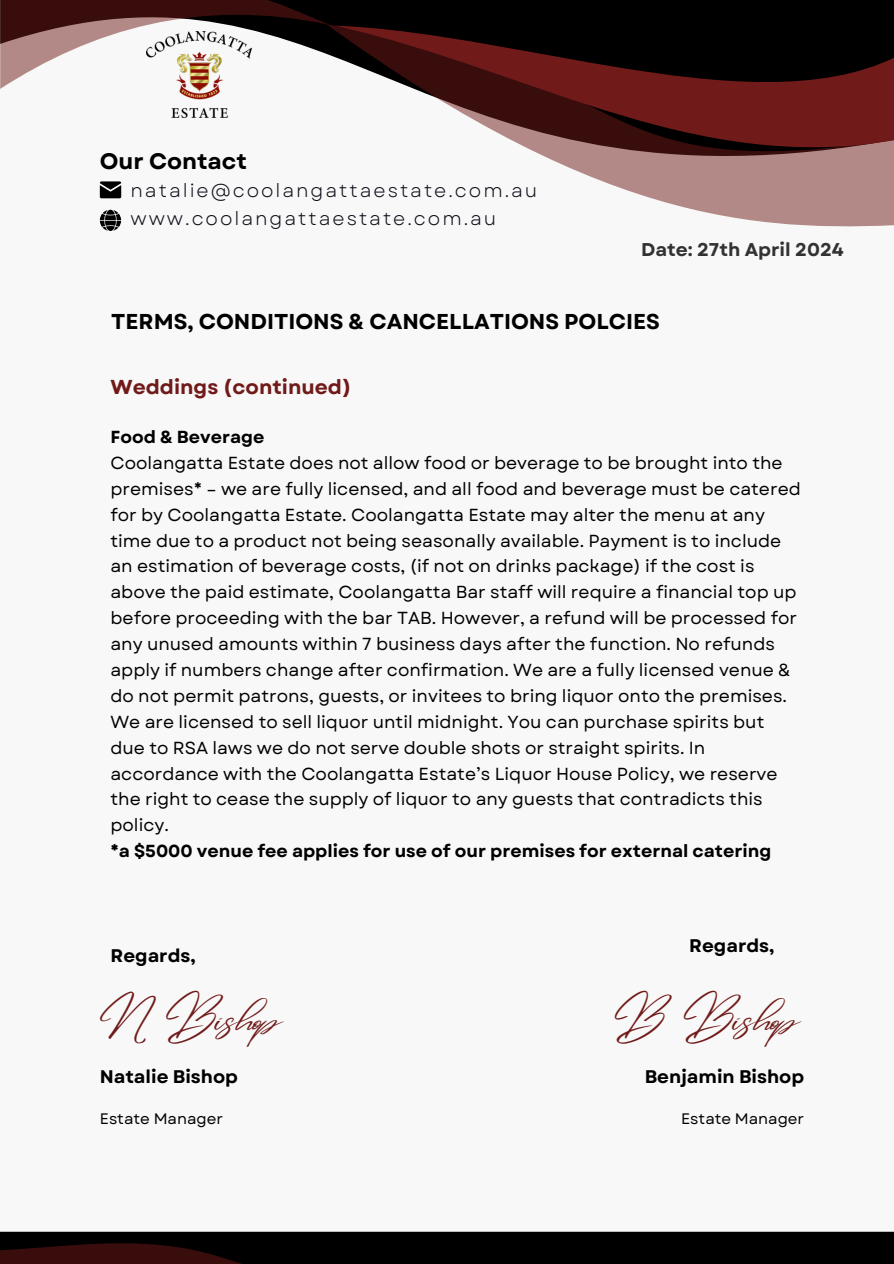
<style>
.page{position:relative;width:894px;height:1264px;background:#fff}
.page>*{position:absolute;margin:0;border:0;box-sizing:border-box;transform-origin:0 0}
.t1{font:39.6px "Andasia";color:#701b19}
.t2{font:700 22.5px "Garet";color:#000}
.t3{font:700 21.45px "Garet";color:#000}
.t4{font:700 20.1px "Garet";color:#701b19}
.t5{font:18.9px/28.2px "Garet";letter-spacing:.105em;color:#0d0e19}
.t6{font:700 18.45px "Garet";color:#323232}
.t7{font:700 18.3px "Garet";color:#000}
.t8{font:17.4px/25.8px "Garet";color:#000}
.t9{font:15.15px "Garet";color:#000}
.s1{font-weight:700}
</style>
<div class="page">
<div style="left:0;top:0;width:893px;height:1263px;background:#f8f8f8"></div>
<svg style="left:99px;top:0;width:794px;height:222px"></svg>
<svg style="left:326px;top:24px;width:567px;height:203px"></svg>
<svg style="left:334px;top:26px;width:559px;height:159px"></svg>
<svg style="left:0;top:0;width:329px;height:89px"></svg>
<svg style="left:100px;top:181px;width:21px;height:17px"></svg>
<svg style="left:100px;top:210px;width:21px;height:21px"></svg>
<div style="left:315px;top:1231px;width:578px;height:32px;background:#000"></div>
<svg style="left:0;top:1231px;width:315px;height:32px;background:#190a0a"></svg>
<img style="left:147px;top:32px;width:104px;height:85px">
<h3 class="t2" style="left:100px;top:145px;width:148px">Our Contact</h3>
<p class="t5" style="left:130px;top:176px;width:408px">natalie@coolangattaestate.com.au www.coolangattaestate.com.au</p>
<h5 class="t6" style="left:641px;top:236px;width:204px">Date: 27th April 2024</h5>
<p class="t3" style="left:111px;top:306px;width:550px">TERMS, CONDITIONS &amp; CANCELLATIONS POLCIES</p>
<p class="t4" style="left:110px;top:372px;width:242px">Weddings (continued)</p>
<p class="t8" style="left:110px;top:424px;width:691px"><span class="s1">Food &amp; Beverage<br></span>Coolangatta Estate does not allow food or beverage to be brought into the premises* – we are fully licensed, and all food and beverage must be catered for by Coolangatta Estate. Coolangatta Estate may alter the menu at any time due to a product not being seasonally available. Payment is to include an estimation of beverage costs, (if not on drinks package) if the cost is above the paid estimate, Coolangatta Bar staff will require a financial top up before proceeding with the bar TAB. However, a refund will be processed for any unused amounts within 7 business days after the function. No refunds apply if numbers change after confirmation. We are a fully licensed venue &amp; do not permit patrons, guests, or invitees to bring liquor onto the premises.<br>We are licensed to sell liquor until midnight. You can purchase spirits but due to RSA laws we do not serve double shots or straight spirits. In accordance with the Coolangatta Estate’s Liquor House Policy, we reserve the right to cease the supply of liquor to any guests that contradicts this policy.<br><span class="s1">*a $5000 venue fee applies for use of our premises for external catering</span></p>
<h4 class="t7" style="left:110px;top:942px;width:87px">Regards,</h4>
<h4 class="t1" style="left:100px;top:988px;width:185px">N Bishop</h4>
<h4 class="t7" style="left:100px;top:1063px;width:140px">Natalie Bishop</h4>
<h6 class="t9" style="left:100px;top:1107px;width:125px">Estate Manager</h6>
<h4 class="t7" style="left:689px;top:932px;width:87px">Regards,</h4>
<p class="t1" style="left:612px;top:988px;width:190px">B Bishop</p>
<h1 class="t7" style="left:644px;top:1063px;width:161px">Benjamin Bishop</h1>
<h4 class="t9" style="left:681px;top:1107px;width:125px">Estate Manager</h4>
</div>
